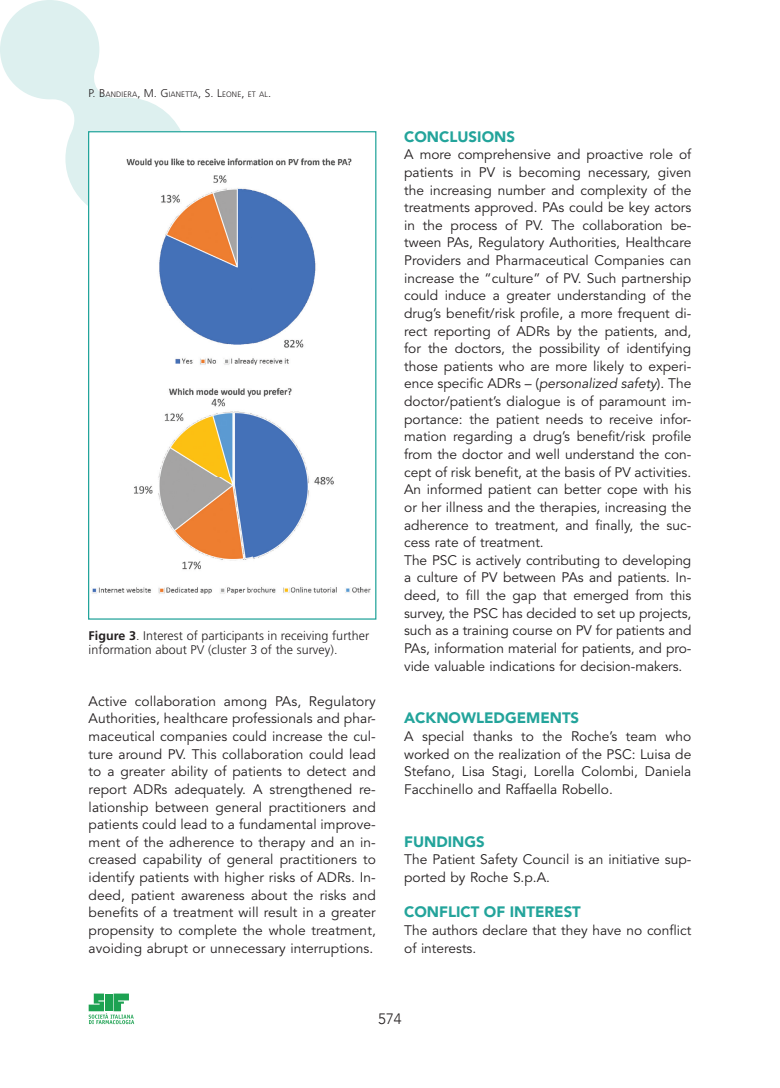
<style>
.page{position:relative;width:780px;height:1088px;background:#fff}
.page>*{position:absolute;margin:0;border:0;box-sizing:border-box;transform-origin:0 0}
.t1{font:900 15px "Avenir LT Std";color:#23a49b}
.t2{font:300 15px "Avenir";color:#231f20}
.t3{font:13.75px/17.6px "Avenir LT Std";color:#231f20}
.t4{font:300 12.5px/14.4px "Frutiger LT Std";letter-spacing:.005em;color:#231f20}
.t5{font:300 7.88px "Frutiger LT Std";letter-spacing:.015em;color:#231f20}
.s1{font-size:11.25px}
.s2{font-weight:700}
.s3{font-style:italic}
</style>
<div class="page">
<svg style="left:0;top:0;width:181px;height:206px"></svg>
<svg style="left:89px;top:993px;width:45px;height:31px"></svg>
<div style="left:89px;top:132px;width:287px;height:487px;background:#fff"></div>
<img style="left:91px;top:158px;width:280px;height:436px">
<div style="left:88px;top:131px;width:288px;height:489px;border:1px solid #23a49b"></div>
<p class="t5" style="left:89px;top:90px;width:184px"><span class="s1">P. B</span>ANDIERA<span class="s1">, M. G</span>IANETTA<span class="s1">, S. L</span>EONE<span class="s1">,</span> ET AL<span class="s1">.</span></p>
<p class="t4" style="left:89px;top:628px;width:282px"><span class="s2">Figure 3</span>. Interest of participants in receiving further information about PV (cluster 3 of the survey).</p>
<p class="t3" style="left:89px;top:692px;width:289px;text-align:justify">Active collaboration among PAs, Regulatory Authorities, healthcare professionals and phar&shy;maceutical companies could increase the cul&shy;ture around PV. This collaboration could lead to a greater ability of patients to detect and report ADRs adequately. A strengthened re&shy;lationship between general practitioners and patients could lead to a fundamental improve&shy;ment of the adherence to therapy and an in&shy;creased capability of general practitioners to identify patients with higher risks of ADRs. In&shy;deed, patient awareness about the risks and benefits of a treatment will result in a greater propensity to complete the whole treatment, avoiding abrupt or unnecessary interruptions.</p>
<p class="t1" style="left:404px;top:127px;width:112px">CONCLUSIONS</p>
<p class="t3" style="left:404px;top:146px;width:289px">A more comprehensive and proactive role of patients in PV is becoming necessary, given the increasing number and complexity of the treatments approved. PAs could be key actors in the process of PV. The collaboration be&shy;tween PAs, Regulatory Authorities, Healthcare Providers and Pharmaceutical Companies can increase the “culture” of PV. Such partnership could induce a greater understanding of the drug’s benefit/risk profile, a more frequent di&shy;rect reporting of ADRs by the patients, and, for the doctors, the possibility of identifying those patients who are more likely to experi&shy;ence specific ADRs – (<span class="s3">personalized safety</span>). The doctor/patient’s dialogue is of paramount im&shy;portance: the patient needs to receive infor&shy;mation regarding a drug’s benefit/risk profile from the doctor and well understand the con&shy;cept of risk benefit, at the basis of PV activities.<br>An informed patient can better cope with his or her illness and the therapies, increasing the adherence to treatment, and finally, the suc&shy;cess rate of treatment.<br>The PSC is actively contributing to developing a culture of PV between PAs and patients. In&shy;deed, to fill the gap that emerged from this survey, the PSC has decided to set up projects, such as a training course on PV for patients and PAs, information material for patients, and pro&shy;vide valuable indications for decision-makers.</p>
<p class="t1" style="left:404px;top:709px;width:176px">ACKNOWLEDGEMENTS</p>
<p class="t3" style="left:404px;top:728px;width:289px;text-align:justify">A special thanks to the Roche’s team who worked on the realization of the PSC: Luisa de Stefano, Lisa Stagi, Lorella Colombi, Daniela Facchinello and Raffaella Robello.</p>
<p class="t1" style="left:404px;top:832px;width:82px">FUNDINGS</p>
<p class="t3" style="left:404px;top:851px;width:289px">The Patient Safety Council is an initiative sup&shy;ported by Roche S.p.A.</p>
<p class="t1" style="left:404px;top:903px;width:178px">CONFLICT OF INTEREST</p>
<p class="t3" style="left:404px;top:922px;width:289px">The authors declare that they have no conflict of interests.</p>
<p class="t2" style="left:378px;top:1010px;width:25px">574</p>
</div>
